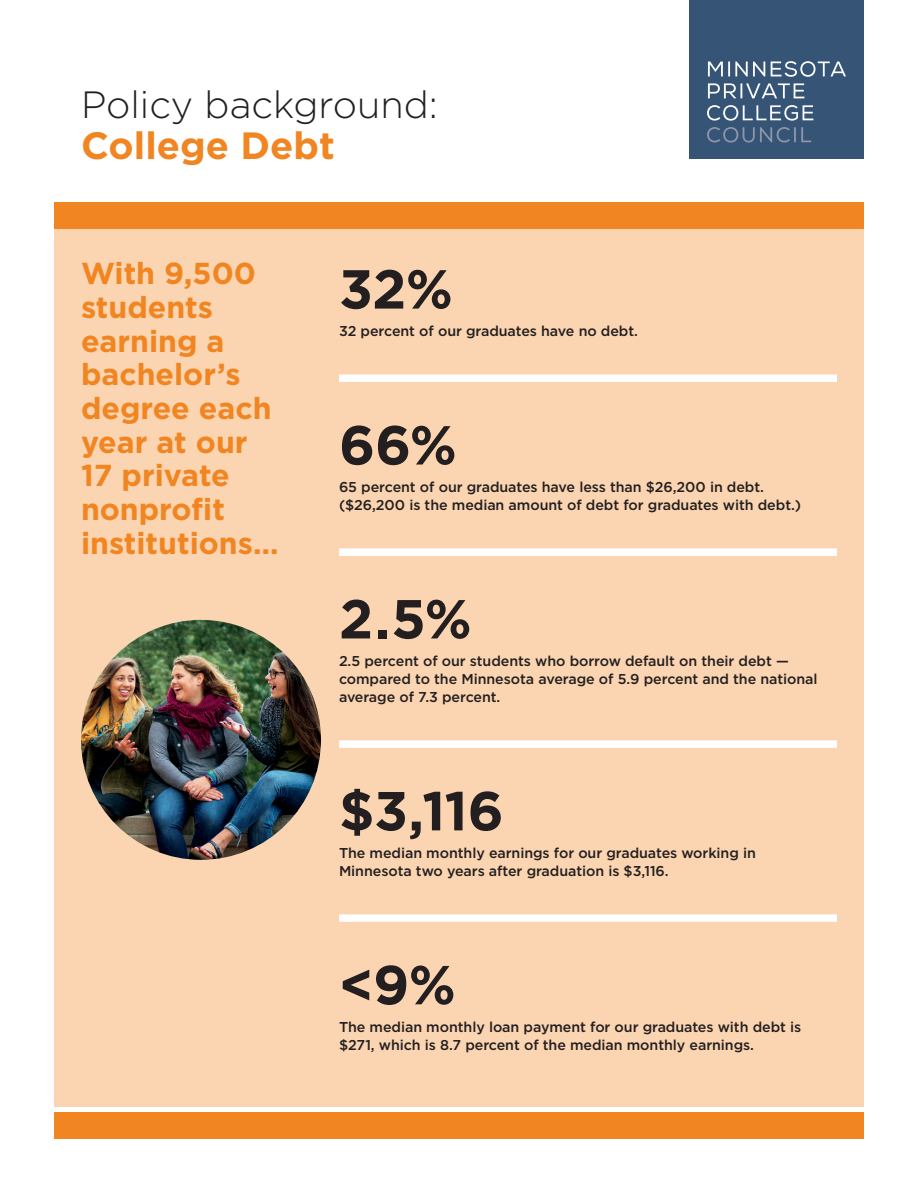
<style>
.page{position:relative;width:918px;height:1188px;background:#fff}
.page>*{position:absolute;margin:0;border:0;box-sizing:border-box;transform-origin:0 0}
.t1{font:700 54.9px "Gotham";letter-spacing:-.01em;color:#231f20}
.t2{font:300 37.95px "Gotham";color:#231f20}
.t3{font:700 37.95px "Gotham";color:#f18521}
.t4{font:700 30.3px/33.6px "Gotham";color:#f18521}
.t5{font:500 14.25px/18px "Gotham";letter-spacing:-.005em;color:#231f20}
</style>
<div class="page">
<div style="left:54px;top:229px;width:810px;height:878px;background:#fbd5b1"></div>
<div style="left:54px;top:1112px;width:810px;height:27px;background:#f18521"></div>
<div style="left:689px;top:0;width:175px;height:159px;background:#365576"></div>
<svg style="left:708px;top:61px;width:138px;height:16px"></svg>
<svg style="left:708px;top:83px;width:96px;height:15px"></svg>
<svg style="left:707px;top:105px;width:106px;height:16px"></svg>
<svg style="left:707px;top:127px;width:104px;height:16px"></svg>
<div style="left:54px;top:202px;width:810px;height:27px;background:#f18521"></div>
<img style="left:81px;top:620px;width:240px;height:240px;border-radius:120px">
<div style="left:339px;top:375px;width:498px;height:7px;background:#fff"></div>
<div style="left:339px;top:548px;width:498px;height:8px;background:#fff"></div>
<div style="left:339px;top:740px;width:498px;height:8px;background:#fff"></div>
<div style="left:339px;top:914px;width:498px;height:8px;background:#fff"></div>
<h2 class="t2" style="left:81px;top:84px;width:358px">Policy background:</h2>
<h2 class="t3" style="left:81px;top:124px;width:255px">College Debt</h2>
<h3 class="t4" style="left:81px;top:257px;width:199px">With 9,500 students earning a bachelor’s degree each year at our<br>17 private nonprofit institutions…</h3>
<h1 class="t1" style="left:339px;top:257px;width:115px">32%</h1>
<p class="t5" style="left:339px;top:322px;width:301px">32 percent of our graduates have no debt.</p>
<h1 class="t1" style="left:339px;top:413px;width:119px">66%</h1>
<p class="t5" style="left:339px;top:478px;width:464px">65 percent of our graduates have less than $26,200 in debt. ($26,200 is the median amount of debt for graduates with debt.)</p>
<h1 class="t1" style="left:339px;top:587px;width:134px">2.5%</h1>
<p class="t5" style="left:339px;top:652px;width:480px">2.5 percent of our students who borrow default on their debt — compared to the Minnesota average of 5.9 percent and the national average of 7.3 percent.</p>
<h1 class="t1" style="left:339px;top:779px;width:166px">$3,116</h1>
<p class="t5" style="left:339px;top:844px;width:418px">The median monthly earnings for our graduates working in<br>Minnesota two years after graduation is $3,116.</p>
<h1 class="t1" style="left:339px;top:953px;width:118px">&lt;9%</h1>
<p class="t5" style="left:339px;top:1018px;width:464px">The median monthly loan payment for our graduates with debt is $271, which is 8.7 percent of the median monthly earnings.</p>
</div>
